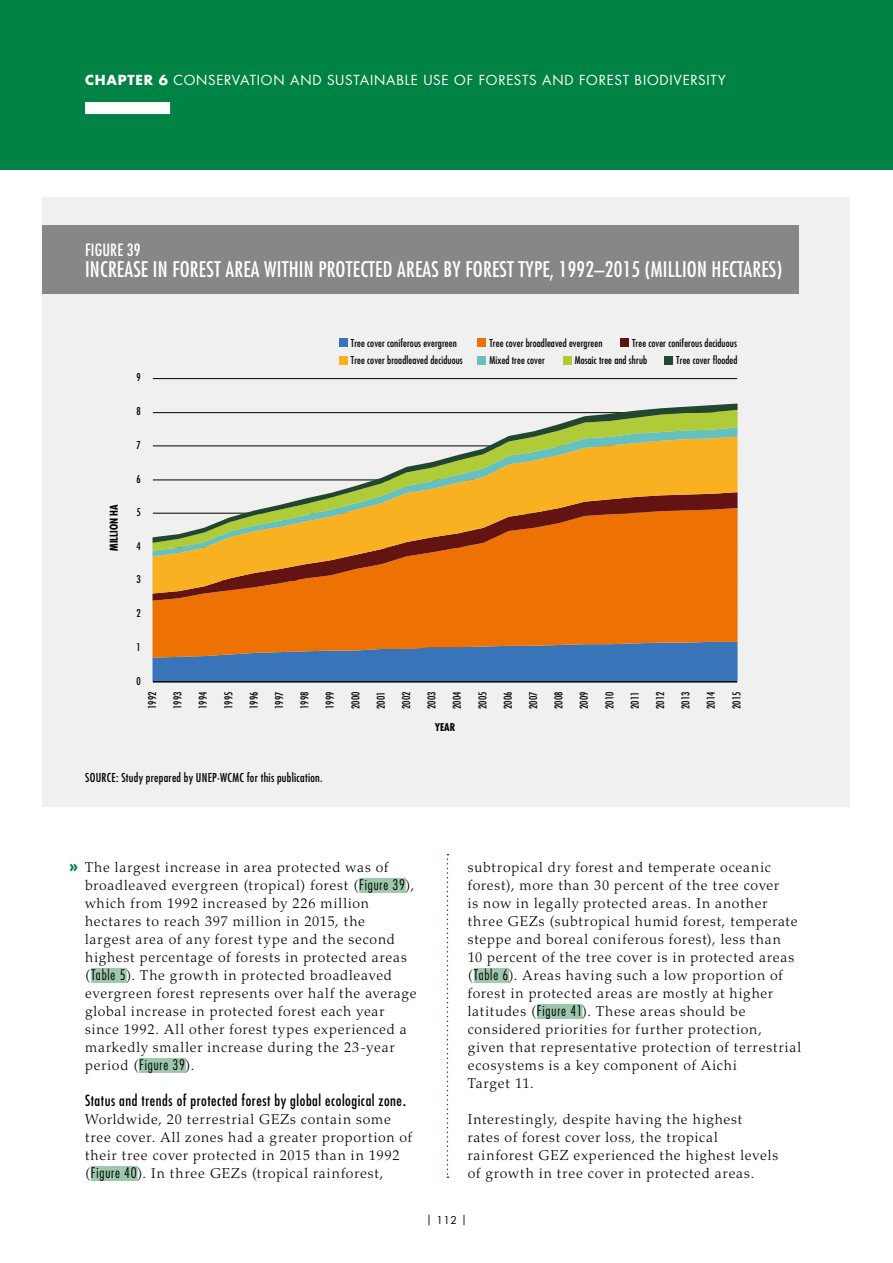
<style>
.page{position:relative;width:893px;height:1263px;background:#fff}
.page>*{position:absolute;margin:0;border:0;box-sizing:border-box;transform-origin:0 0}
.t1{font:condensed 21px "Futura Std";letter-spacing:.01em;color:#fff}
.t2{font:condensed 16.5px "Futura Std";letter-spacing:.01em;color:#fff}
.t3{font:800 16.5px "Futura Std";color:#008244}
.t4{font:condensed 15px "Futura Std";letter-spacing:.035em;color:#000}
.t5{font:300 14.25px/18px "Palatino LT Std";letter-spacing:.055em;color:#000}
.t6{font:13.5px "Futura Std";letter-spacing:.055em;color:#fff}
.t7{font:condensed 12px "Futura Std";letter-spacing:.025em;color:#000}
.t8{font:condensed 10.5px "Futura Std";letter-spacing:.01em;color:#000}
.t9{font:700 condensed 10.5px "Futura Std";color:#000}
.t10{font:10.5px "Futura Std";color:#000}
.s1{font-weight:700}
.s2{font-family:"Futura Std";font-stretch:condensed}
.s3{font-family:"Palatino LT Std";font-weight:700;font-style:italic;font-stretch:normal;font-size:14.25px}
</style>
<div class="page">
<div style="left:0;top:0;width:893px;height:170px;background:#008244"></div>
<div style="left:85px;top:102px;width:85px;height:12px;background:#fff"></div>
<svg style="left:447px;top:854px;width:1px;height:324px"></svg>
<div style="left:359px;top:878px;width:47px;height:15px;background:#9ec8ad"></div>
<div style="left:91px;top:968px;width:36px;height:15px;background:#9ec8ad"></div>
<div style="left:139px;top:1058px;width:47px;height:15px;background:#9ec8ad"></div>
<div style="left:91px;top:1166px;width:47px;height:15px;background:#9ec8ad"></div>
<div style="left:474px;top:968px;width:35px;height:15px;background:#9ec8ad"></div>
<div style="left:537px;top:1004px;width:46px;height:15px;background:#9ec8ad"></div>
<div style="left:43px;top:197px;width:807px;height:609px;background:#f0f0f0"></div>
<div style="left:43px;top:225px;width:756px;height:69px;background:#878787"></div>
<hr style="left:153px;top:378px;width:584px;height:1px;background:#000">
<div style="left:153px;top:658px;width:584px;height:23px;background:#3974b9"></div>
<svg style="left:153px;top:601px;width:584px;height:57px;fill:#ee7203"></svg>
<div style="left:153px;top:593px;width:584px;height:8px;background:#ee7203"></div>
<svg style="left:153px;top:556px;width:584px;height:37px;fill:#ee7203"></svg>
<svg style="left:153px;top:551px;width:584px;height:5px;fill:#ee7203"></svg>
<svg style="left:153px;top:543px;width:584px;height:8px"></svg>
<svg style="left:153px;top:403px;width:584px;height:140px"></svg>
<hr style="left:153px;top:681px;width:584px;height:1px;background:#000">
<div style="left:478px;top:356px;width:8px;height:9px;background:#66c1be"></div>
<div style="left:563px;top:356px;width:8px;height:9px;background:#afcb37"></div>
<div style="left:664px;top:356px;width:9px;height:9px;background:#22462e"></div>
<div style="left:478px;top:339px;width:8px;height:8px;background:#ee7203"></div>
<div style="left:339px;top:339px;width:8px;height:8px;background:#3974b9"></div>
<div style="left:620px;top:339px;width:8px;height:8px;background:#631311"></div>
<div style="left:339px;top:356px;width:8px;height:9px;background:#f9b121"></div>
<p class="t6" style="left:85px;top:71px;width:642px"><span class="s1">CHAPTER 6</span> CONSERVATION AND SUSTAINABLE USE OF FORESTS AND FOREST BIODIVERSITY</p>
<p class="t2" style="left:85px;top:240px;width:57px">FIGURE 39</p>
<h1 class="t1" style="left:85px;top:257px;width:699px">INCREASE IN FOREST AREA WITHIN PROTECTED AREAS BY FOREST TYPE, 1992–2015 (MILLION HECTARES)</h1>
<p class="t9" style="left:107px;top:551px;width:48px;rotate:-90deg">MILLION HA</p>
<p class="t8" style="left:136px;top:371px;width:6px">9</p>
<p class="t8" style="left:136px;top:405px;width:6px">8</p>
<p class="t8" style="left:136px;top:438px;width:6px">7</p>
<p class="t8" style="left:136px;top:472px;width:6px">6</p>
<p class="t8" style="left:136px;top:506px;width:6px">5</p>
<p class="t8" style="left:136px;top:540px;width:6px">4</p>
<p class="t8" style="left:136px;top:573px;width:6px">3</p>
<p class="t8" style="left:136px;top:607px;width:6px">2</p>
<p class="t8" style="left:136px;top:640px;width:6px">1</p>
<p class="t8" style="left:136px;top:674px;width:6px">0</p>
<p class="t8" style="left:351px;top:337px;width:107px">Tree cover coniferous evergreen</p>
<p class="t8" style="left:489px;top:337px;width:115px">Tree cover broadleaved evergreen</p>
<p class="t8" style="left:632px;top:337px;width:106px">Tree cover coniferous deciduous</p>
<p class="t8" style="left:351px;top:354px;width:113px">Tree cover broadleaved deciduous</p>
<p class="t8" style="left:489px;top:354px;width:57px">Mixed tree cover</p>
<p class="t8" style="left:575px;top:354px;width:74px">Mosaic tree and shrub</p>
<p class="t8" style="left:676px;top:354px;width:63px">Tree cover flooded</p>
<p class="t8" style="left:146px;top:709px;width:19px;rotate:-90deg">1992</p>
<p class="t8" style="left:171px;top:709px;width:19px;rotate:-90deg">1993</p>
<p class="t8" style="left:197px;top:709px;width:19px;rotate:-90deg">1994</p>
<p class="t8" style="left:222px;top:709px;width:19px;rotate:-90deg">1995</p>
<p class="t8" style="left:248px;top:709px;width:19px;rotate:-90deg">1996</p>
<p class="t8" style="left:273px;top:709px;width:19px;rotate:-90deg">1997</p>
<p class="t8" style="left:298px;top:709px;width:19px;rotate:-90deg">1998</p>
<p class="t8" style="left:324px;top:709px;width:19px;rotate:-90deg">1999</p>
<p class="t8" style="left:349px;top:709px;width:19px;rotate:-90deg">2000</p>
<p class="t8" style="left:375px;top:709px;width:19px;rotate:-90deg">2001</p>
<p class="t8" style="left:400px;top:709px;width:19px;rotate:-90deg">2002</p>
<p class="t8" style="left:425px;top:709px;width:19px;rotate:-90deg">2003</p>
<p class="t8" style="left:451px;top:709px;width:19px;rotate:-90deg">2004</p>
<p class="t8" style="left:476px;top:709px;width:19px;rotate:-90deg">2005</p>
<p class="t8" style="left:502px;top:709px;width:19px;rotate:-90deg">2006</p>
<p class="t8" style="left:527px;top:709px;width:19px;rotate:-90deg">2007</p>
<p class="t8" style="left:552px;top:709px;width:19px;rotate:-90deg">2008</p>
<p class="t8" style="left:578px;top:709px;width:19px;rotate:-90deg">2009</p>
<p class="t8" style="left:603px;top:709px;width:19px;rotate:-90deg">2010</p>
<p class="t8" style="left:629px;top:709px;width:19px;rotate:-90deg">2011</p>
<p class="t8" style="left:654px;top:709px;width:19px;rotate:-90deg">2012</p>
<p class="t8" style="left:679px;top:709px;width:19px;rotate:-90deg">2013</p>
<p class="t8" style="left:705px;top:709px;width:19px;rotate:-90deg">2014</p>
<p class="t8" style="left:730px;top:709px;width:19px;rotate:-90deg">2015</p>
<p class="t9" style="left:435px;top:720px;width:22px">YEAR</p>
<p class="t7" style="left:85px;top:770px;width:239px">SOURCE: Study prepared by UNEP-WCMC for this publication.</p>
<p class="t5" style="left:85px;top:858px;width:333px">The largest increase in area protected was of broadleaved evergreen (tropical) forest (<span class="s2">Figure 39</span>), which from 1992 increased by 226 million hectares to reach 397 million in 2015, the<br>largest area of any forest type and the second highest percentage of forests in protected areas (<span class="s2">Table 5</span>). The growth in protected broadleaved evergreen forest represents over half the average global increase in protected forest each year since 1992. All other forest types experienced a markedly smaller increase during the 23-year period (<span class="s2">Figure 39</span>).</p>
<p class="t4" style="left:85px;top:1091px;width:323px">Status and trends of protected forest by global ecological zone<span class="s3">.</span></p>
<p class="t5" style="left:85px;top:1110px;width:329px">Worldwide, 20 terrestrial GEZs contain some tree cover. All zones had a greater proportion of their tree cover protected in 2015 than in 1992 (<span class="s2">Figure 40</span>). In three GEZs (tropical rainforest,</p>
<p class="t3" style="left:69px;top:855px;width:11px">»</p>
<p class="t5" style="left:468px;top:858px;width:335px">subtropical dry forest and temperate oceanic forest), more than 30 percent of the tree cover<br>is now in legally protected areas. In another three GEZs (subtropical humid forest, temperate steppe and boreal coniferous forest), less than<br>10 percent of the tree cover is in protected areas (<span class="s2">Table 6</span>). Areas having such a low proportion of forest in protected areas are mostly at higher latitudes (<span class="s2">Figure 41</span>). These areas should be considered priorities for further protection, given that representative protection of terrestrial ecosystems is a key component of Aichi<br>Target 11.</p>
<p class="t5" style="left:468px;top:1110px;width:312px">Interestingly, despite having the highest<br>rates of forest cover loss, the tropical rainforest GEZ experienced the highest levels of growth in tree cover in protected areas.</p>
<p class="t10" style="left:426px;top:1214px;width:42px">| 112 |</p>
</div>
